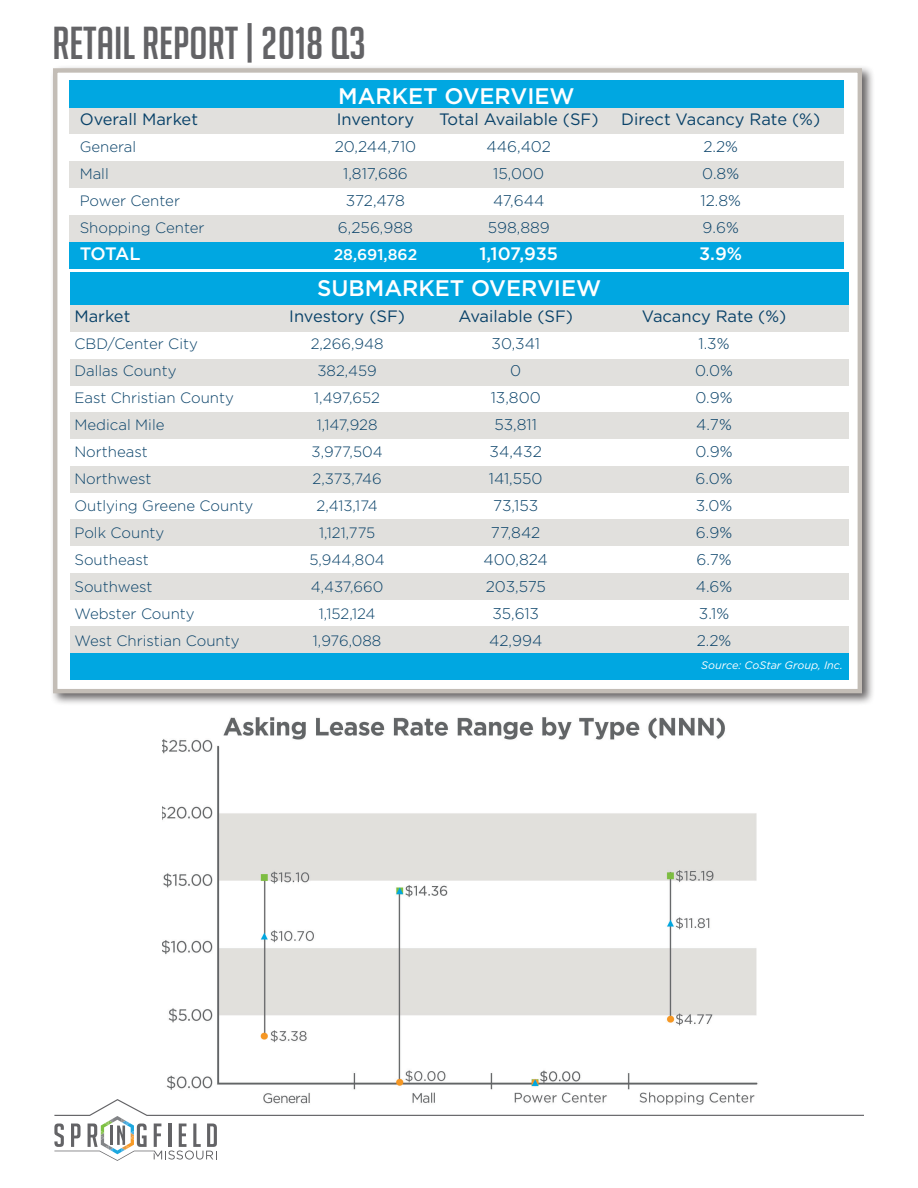
<style>
.page{position:relative;width:918px;height:1188px;background:#fff}
.page>*{position:absolute;margin:0;border:0;box-sizing:border-box;transform-origin:0 0}
.t1{font:45px "Big Noodle Titling";color:#636366}
.t2{font:500 22.5px "Gotham";color:#fff}
.t3{font:500 18px "Gotham";letter-spacing:-.02em;color:#fff}
.t4{font:16.5px "Gotham";color:#094269}
.t5{font:300 15.6px/27px "Gotham";color:#094269;text-align:center}
.t6{font:500 15.6px "Gotham";color:#fff}
.t7{font:300 15px/27px "Gotham";color:#094269}
.t8{font:italic 10.8px "Gotham";color:#fff}
</style>
<div class="page">
<svg style="left:54px;top:1099px;width:810px;height:62px"></svg>
<div style="left:49px;top:65px;width:826px;height:641px;background:#231f20;opacity:.7"></div>
<div style="left:53px;top:68px;width:809px;height:625px;background:#fff;border:4px solid #c3bdb6"></div>
<div style="left:70px;top:81px;width:774px;height:27px;background:#00a7e1"></div>
<div style="left:70px;top:108px;width:774px;height:27px;background:#e1e0dd"></div>
<div style="left:70px;top:161px;width:774px;height:27px;background:#e1e0dd"></div>
<div style="left:70px;top:215px;width:774px;height:27px;background:#e1e0dd"></div>
<div style="left:70px;top:242px;width:774px;height:27px;background:#00a7e1"></div>
<div style="left:70px;top:272px;width:778px;height:34px;background:#00a7e1"></div>
<div style="left:70px;top:306px;width:778px;height:26px;background:#e1e0dd"></div>
<div style="left:70px;top:359px;width:778px;height:27px;background:#e1e0dd"></div>
<div style="left:70px;top:413px;width:778px;height:26px;background:#e1e0dd"></div>
<div style="left:70px;top:466px;width:778px;height:27px;background:#e1e0dd"></div>
<div style="left:70px;top:520px;width:778px;height:26px;background:#e1e0dd"></div>
<div style="left:70px;top:573px;width:778px;height:27px;background:#e1e0dd"></div>
<div style="left:70px;top:654px;width:778px;height:26px;background:#00a7e1"></div>
<div style="left:70px;top:627px;width:778px;height:26px;background:#e1e0dd"></div>
<img style="left:162px;top:717px;width:597px;height:393px">
<h1 class="t1" style="left:52px;top:19px;width:315px">RETAIL REPORT | 2018 Q3</h1>
<h2 class="t2" style="left:338px;top:83px;width:238px">MARKET OVERVIEW</h2>
<p class="t4" style="left:80px;top:110px;width:120px">Overall Market</p>
<p class="t7" style="left:80px;top:133px;width:126px">General<br>Mall<br>Power Center<br>Shopping Center</p>
<p class="t3" style="left:80px;top:243px;width:63px">TOTAL</p>
<p class="t4" style="left:439px;top:110px;width:161px">Total Available (SF)</p>
<p class="t5" style="left:487px;top:133px;width:66px">446,402<br>15,000<br>47,644<br>598,889</p>
<p class="t3" style="left:479px;top:243px;width:80px">1,107,935</p>
<p class="t4" style="left:337px;top:110px;width:79px">Inventory</p>
<p class="t5" style="left:335px;top:133px;width:83px">20,244,710<br>1,817,686<br>372,478<br>6,256,988</p>
<p class="t6" style="left:334px;top:245px;width:85px">28,691,862</p>
<p class="t4" style="left:74px;top:308px;width:57px">Market</p>
<p class="t7" style="left:74px;top:330px;width:180px">CBD/Center City<br>Dallas County<br>East Christian County<br>Medical Mile<br>Northeast<br>Northwest<br>Outlying Greene County<br>Polk County<br>Southeast<br>Southwest<br>Webster County<br>West Christian County</p>
<h2 class="t2" style="left:317px;top:275px;width:286px">SUBMARKET OVERVIEW</h2>
<p class="t4" style="left:458px;top:308px;width:116px">Available (SF)</p>
<p class="t5" style="left:484px;top:330px;width:66px">30,341<br>0<br>13,800<br>53,811<br>34,432<br>141,550<br>73,153<br>77,842<br>400,824<br>203,575<br>35,613<br>42,994</p>
<p class="t4" style="left:289px;top:308px;width:117px">Investory (SF)</p>
<p class="t7" style="left:309px;top:330px;width:77px;text-align:center">2,266,948<br>382,459<br>1,497,652<br>1,147,928<br>3,977,504<br>2,373,746<br>2,413,174<br>1,121,775<br>5,944,804<br>4,437,660<br>1,152,124<br>1,976,088</p>
<p class="t4" style="left:621px;top:110px;width:200px">Direct Vacancy Rate (%)</p>
<p class="t5" style="left:700px;top:133px;width:42px;text-align:left">2.2%<br>0.8%<br>12.8%<br>9.6%</p>
<p class="t3" style="left:699px;top:243px;width:45px">3.9%</p>
<p class="t4" style="left:642px;top:308px;width:146px">Vacancy Rate (%)</p>
<p class="t5" style="left:695px;top:330px;width:39px;text-align:left">1.3%<br>0.0%<br>0.9%<br>4.7%<br>0.9%<br>6.0%<br>3.0%<br>6.9%<br>6.7%<br>4.6%<br>3.1%<br>2.2%</p>
<p class="t8" style="left:701px;top:659px;width:143px">Source: CoStar Group, Inc.</p>
</div>
